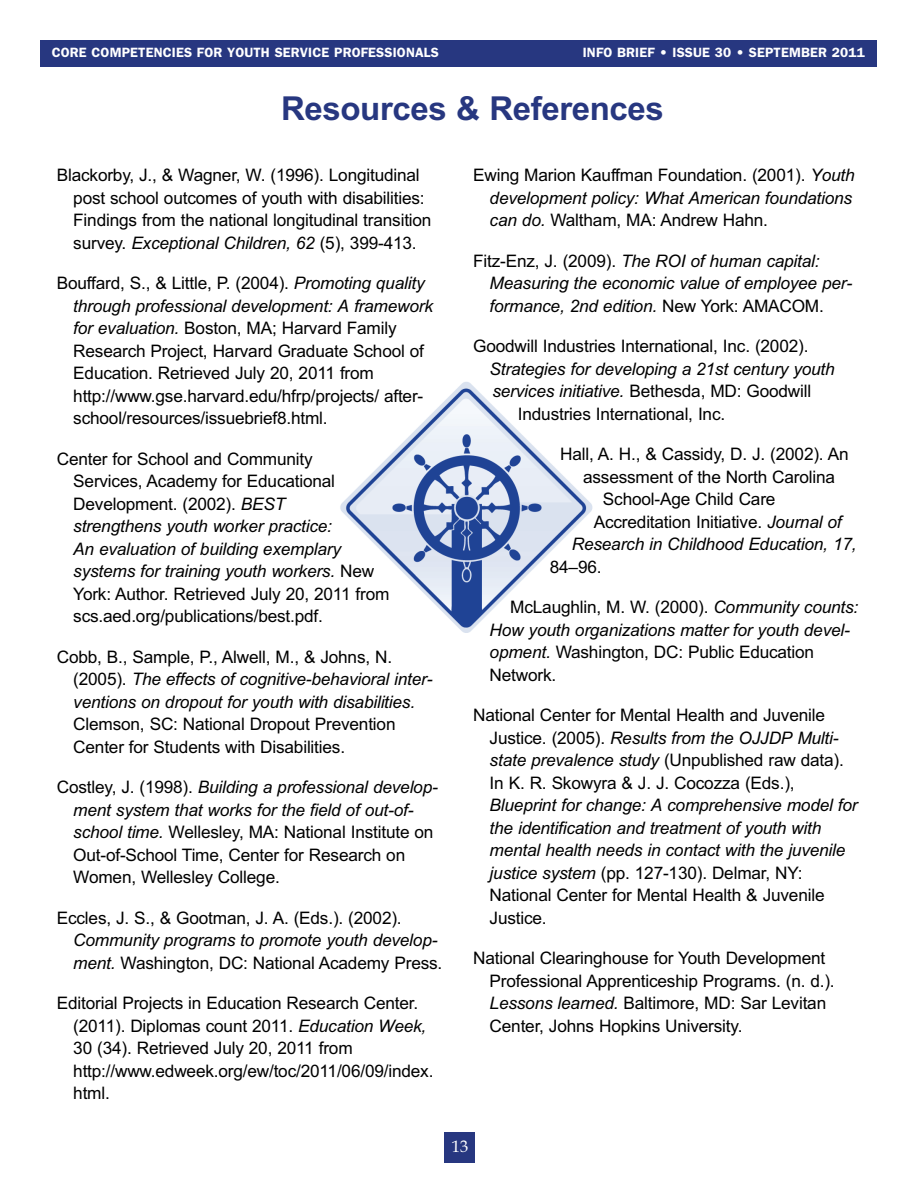
<style>
.page{position:relative;width:918px;height:1188px;background:#fff}
.page>*{position:absolute;margin:0;border:0;box-sizing:border-box;transform-origin:0 0}
.t1{font:700 33px "Arial";letter-spacing:-.01em;color:#273780}
.t2{font:17.25px/22.5px "Arial";letter-spacing:-.01em;color:#000}
.t3{font:italic 17.25px/22.5px "Arial";letter-spacing:-.01em;color:#000}
.t4{font:16.5px "Book Antiqua";color:#fff}
.t5{font:600 13.5px "Franklin Gothic";letter-spacing:.01em;color:#fff}
.s1{font-style:italic}
.s2{font-style:normal}
</style>
<div class="page">
<div style="left:40px;top:40px;width:838px;height:28px;background:#273780"></div>
<div style="left:445px;top:1132px;width:30px;height:31px;background:#273780"></div>
<img style="left:340px;top:382px;width:253px;height:250px">
<p class="t5" style="left:52px;top:48px;width:389px">CORE COMPETENCIES FOR YOUTH SERVICE PROFESSIONALS</p>
<p class="t5" style="left:583px;top:48px;width:284px">INFO BRIEF • ISSUE 30 • SEPTEMBER 2011</p>
<h1 class="t1" style="left:281px;top:96px;width:384px">Resources &amp; References</h1>
<p class="t2" style="left:73px;top:166px;width:360px;text-indent:-16px">Blackorby, J., &amp; Wagner, W. (1996). Longitudinal post school outcomes of youth with disabilities:<br>Findings from the national longitudinal transition survey. <span class="s1">Exceptional Children, 62</span> (5), 399-413.</p>
<p class="t2" style="left:73px;top:274px;width:361px;text-indent:-16px">Bouffard, S., &amp; Little, P. (2004). <span class="s1">Promoting quality through professional development: A framework for evaluation.</span> Boston, MA; Harvard Family Research Project, Harvard Graduate School of Education. Retrieved July 20, 2011 from http://www.gse.harvard.edu/hfrp/projects/ after&shy;school/resources/issuebrief8.html.</p>
<p class="t2" style="left:73px;top:449px;width:318px;text-indent:-16px">Center for School and Community<br>Services, Academy for Educational Development. (2002). <span class="s1">BEST<br>strengthens youth worker practice:<br>An evaluation of building exemplary systems for training youth workers.</span> New York: Author. Retrieved July 20, 2011 from scs.aed.org/publications/best.pdf.</p>
<p class="t3" style="left:73px;top:647px;width:361px;text-indent:-16px"><span class="s2">Cobb, B., Sample, P., Alwell, M., &amp; Johns, N. (2005).</span> The effects of cognitive-behavioral inter&shy;ventions on dropout for youth with disabilities.</p>
<p class="t2" style="left:73px;top:715px;width:324px">Clemson, SC: National Dropout Prevention<br>Center for Students with Disabilities.</p>
<p class="t2" style="left:73px;top:778px;width:366px;text-indent:-16px">Costley, J. (1998). <span class="s1">Building a professional develop&shy;ment system that works for the field of out-of&shy;school time.</span> Wellesley, MA: National Institute on Out-of-School Time, Center for Research on Women, Wellesley College.</p>
<p class="t2" style="left:57px;top:908px;width:346px">Eccles, J. S., &amp; Gootman, J. A. (Eds.). (2002).</p>
<p class="t3" style="left:73px;top:931px;width:371px">Community programs to promote youth develop&shy;ment. <span class="s2">Washington, DC: National Academy Press.</span></p>
<p class="t2" style="left:73px;top:994px;width:362px;text-indent:-16px">Editorial Projects in Education Research Center. (2011). Diplomas count 2011. <span class="s1">Education Week, </span>30 (34). Retrieved July 20, 2011 from http://www.edweek.org/ew/toc/2011/06/09/index. html.</p>
<p class="t2" style="left:490px;top:166px;width:367px;text-indent:-17px">Ewing Marion Kauffman Foundation. (2001). <span class="s1">Youth development policy: What American foundations can do.</span> Waltham, MA: Andrew Hahn.</p>
<p class="t3" style="left:490px;top:251px;width:364px;text-indent:-16px"><span class="s2">Fitz-Enz, J. (2009).</span> The ROI of human capital:<br>Measuring the economic value of employee per&shy;formance, 2nd edition. <span class="s2">New York: AMACOM.</span></p>
<p class="t2" style="left:473px;top:337px;width:337px">Goodwill Industries International, Inc. (2002).</p>
<p class="t3" style="left:490px;top:359px;width:347px">Strategies for developing a 21st century youth</p>
<p class="t2" style="left:492px;top:382px;width:320px"><span class="s1">services initiative.</span> Bethesda, MD: Goodwill</p>
<p class="t2" style="left:518px;top:404px;width:209px">Industries International, Inc.</p>
<p class="t2" style="left:560px;top:445px;width:290px">Hall, A. H., &amp; Cassidy, D. J. (2002). An</p>
<p class="t2" style="left:583px;top:467px;width:253px">assessment of the North Carolina</p>
<p class="t2" style="left:603px;top:490px;width:174px">School-Age Child Care</p>
<p class="t2" style="left:594px;top:512px;width:249px">Accreditation Initiative. <span class="s1">Journal of</span></p>
<p class="t3" style="left:572px;top:535px;width:286px">Research in Childhood Education, 17,</p>
<p class="t2" style="left:550px;top:557px;width:53px">84–96.</p>
<p class="t3" style="left:490px;top:598px;width:370px;text-indent:21px"><span class="s2">McLaughlin, M. W. (2000).</span> Community counts:<br>How youth organizations matter for youth devel&shy;opment. <span class="s2">Washington, DC: Public Education Network.</span></p>
<p class="t2" style="left:490px;top:706px;width:356px;text-indent:-16px">National Center for Mental Health and Juvenile Justice. (2005). <span class="s1">Results from the OJJDP Multi&shy;state prevalence study</span> (Unpublished raw data).<br>In K. R. Skowyra &amp; J. J. Cocozza (Eds.),</p>
<p class="t3" style="left:490px;top:796px;width:369px">Blueprint for change: A comprehensive model for the identification and treatment of youth with mental health needs in contact with the juvenile justice system <span class="s2">(pp. 127-130). Delmar, NY:<br>National Center for Mental Health &amp; Juvenile Justice.</span></p>
<p class="t2" style="left:490px;top:949px;width:347px;text-indent:-16px">National Clearinghouse for Youth Development Professional Apprenticeship Programs. (n. d.).<br><span class="s1">Lessons learned.</span> Baltimore, MD: Sar Levitan Center, Johns Hopkins University.</p>
<p class="t4" style="left:452px;top:1137px;width:18px">13</p>
</div>
